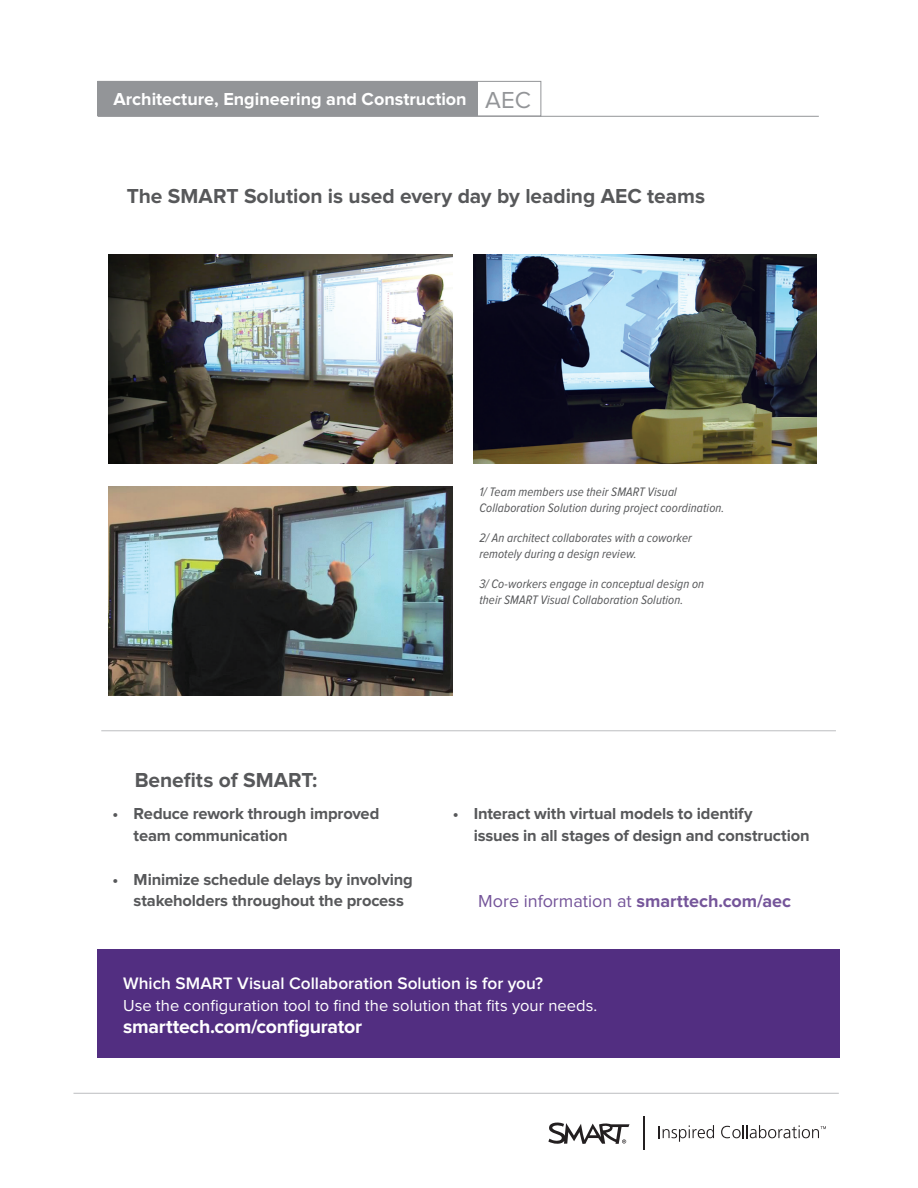
<style>
.page{position:relative;width:918px;height:1188px;background:#fff}
.page>*{position:absolute;margin:0;border:0;box-sizing:border-box;transform-origin:0 0}
.t1{font:700 21px "Proxima Nova";color:#57585a}
.t2{font:700 19.5px "Proxima Nova";letter-spacing:-.015em;color:#fff}
.t3{font:700 18px "Proxima Nova";color:#fff}
.t4{font:18px "Proxima Nova";color:#75559a}
.t5{font:600 17.25px "Proxima Nova";color:#fff}
.bodycopy1{font:700 16.5px/21.8px "Proxima Nova";letter-spacing:-.01em;color:#57585a}
.t6{font:16.5px "Proxima Nova";letter-spacing:.005em;color:#fff}
.t7{font:italic 12.75px/15.3px "Proxima Nova Cond";letter-spacing:.01em;color:#57585a}
.s1{font-weight:400;font-size:24px;color:#939598}
.s2{font-weight:700}
</style>
<div class="page">
<hr style="left:644px;top:1117px;width:1px;height:33px;background:#231f20">
<svg style="left:548px;top:1122px;width:82px;height:22px"></svg>
<svg style="left:659px;top:1125px;width:55px;height:17px"></svg>
<svg style="left:721px;top:1125px;width:105px;height:13px"></svg>
<hr style="left:73px;top:1093px;width:766px;height:1px;background:#bcbdc0">
<hr style="left:101px;top:730px;width:735px;height:1px;background:#bcbdc0">
<img style="left:109px;top:254px;width:343px;height:210px">
<img style="left:109px;top:486px;width:343px;height:210px">
<img style="left:473px;top:254px;width:344px;height:210px">
<div style="left:98px;top:949px;width:742px;height:109px;background:#522e81"></div>
<div style="left:98px;top:81px;width:380px;height:35px;background:#939598"></div>
<hr style="left:98px;top:116px;width:721px;height:1px;background:#939598">
<p class="t3" style="left:113px;top:91px;width:419px">Architecture, Engineering and Construction <span class="s1">AEC</span></p>
<p class="t1" style="left:127px;top:187px;width:580px">The SMART Solution is used every day by leading AEC teams</p>
<p class="t7" style="left:479px;top:485px;width:247px">1/ Team members use their SMART Visual<br>Collaboration Solution during project coordination.</p>
<p class="t7" style="left:479px;top:531px;width:214px">2/ An architect collaborates with a coworker remotely during a design review.</p>
<p class="t7" style="left:479px;top:577px;width:226px">3/ Co-workers engage in conceptual design on their SMART Visual Collaboration Solution.</p>
<p class="t1" style="left:135px;top:770px;width:184px">Benefits of SMART:</p>
<p class="bodycopy1" style="left:113px;top:804px;width:268px">• Reduce rework through improved</p>
<p class="bodycopy1" style="left:134px;top:825px;width:156px">team communication</p>
<p class="bodycopy1" style="left:134px;top:869px;width:281px;text-indent:-21px">• Minimize schedule delays by involving stakeholders throughout the process</p>
<p class="bodycopy1" style="left:474px;top:804px;width:337px;text-indent:-21px">• Interact with virtual models to identify<br>issues in all stages of design and construction</p>
<p class="t4" style="left:478px;top:893px;width:314px">More information at <span class="s2">smarttech.com/aec</span></p>
<p class="t5" style="left:123px;top:975px;width:422px">Which SMART Visual Collaboration Solution is for you?</p>
<p class="t6" style="left:123px;top:998px;width:476px">Use the configuration tool to find the solution that fits your needs.</p>
<p class="t2" style="left:123px;top:1017px;width:241px">smarttech.com/configurator</p>
</div>
